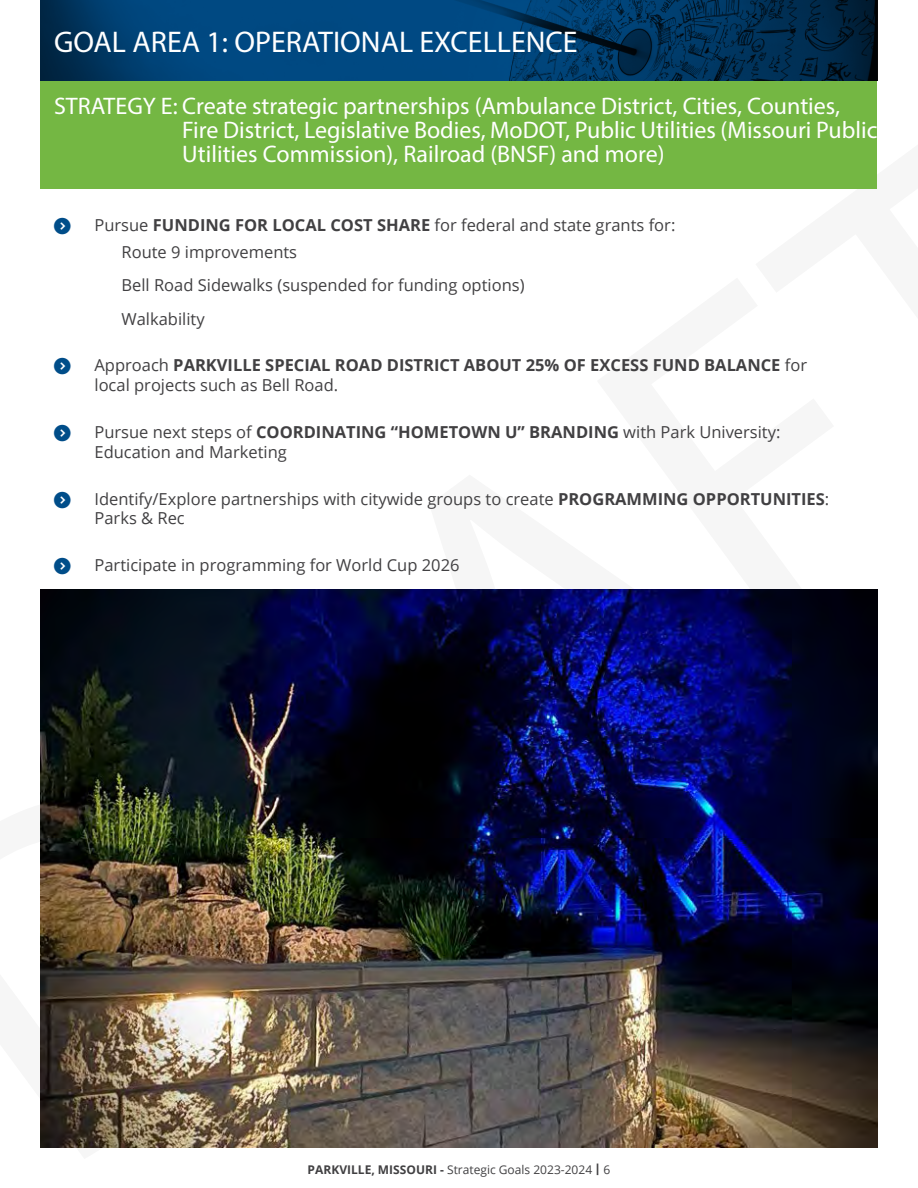
<style>
.page{position:relative;width:918px;height:1188px;background:#fff}
.page>*{position:absolute;margin:0;border:0;box-sizing:border-box;transform-origin:0 0}
.t1{font:30px "Myriad Pro";color:#fff}
.t2{font:24px/24px "Myriad Pro";color:#fff}
.t3{font:16.5px/19.8px "Open Sans";color:#414042}
.t4{font:700 16.5px/19.8px "Open Sans";color:#414042}
.t5{font:12px "Open Sans";color:#414042}
.s1{font-weight:700}
.s2{font-weight:400}
.s3{font-family:"Merriweather Sans";font-weight:700}
</style>
<div class="page">
<svg style="left:40px;top:0;width:838px;height:81px;background:#003a69"></svg>
<div style="left:40px;top:81px;width:838px;height:108px;background:#74b743"></div>
<img style="left:40px;top:590px;width:838px;height:558px">
<h1 class="t1" style="left:54px;top:24px;width:525px">GOAL AREA 1: OPERATIONAL EXCELLENCE</h1>
<h2 class="t2" style="left:182px;top:93px;width:697px;text-indent:-128px">STRATEGY E: Create strategic partnerships (Ambulance District, Cities, Counties,<br>Fire District, Legislative Bodies, MoDOT, Public Utilities (Missouri Public<br>Utilities Commission), Railroad (BNSF) and more)</h2>
<p class="t3" style="left:122px;top:212px;width:555px;line-height:26.5px;text-indent:-27px">Pursue <span class="s1">FUNDING FOR LOCAL COST SHARE</span> for federal and state grants for:<br>Route 9 improvements</p>
<p class="t3" style="left:122px;top:268px;width:405px;line-height:33.3px">Bell Road Sidewalks (suspended for funding options)<br>Walkability</p>
<p class="t4" style="left:95px;top:355px;width:714px"><span class="s2">Approach</span> PARKVILLE SPECIAL ROAD DISTRICT ABOUT 25% OF EXCESS FUND BALANCE <span class="s2">for local projects such as Bell Road.</span></p>
<p class="t3" style="left:95px;top:422px;width:688px">Pursue next steps of <span class="s1">COORDINATING “HOMETOWN U” BRANDING</span> with Park University:<br>Education and Marketing</p>
<p class="t3" style="left:95px;top:488px;width:736px">Identify/Explore partnerships with citywide groups to create <span class="s1">PROGRAMMING OPPORTUNITIES</span>:<br>Parks &amp; Rec</p>
<p class="t3" style="left:95px;top:555px;width:367px">Participate in programming for World Cup 2026</p>
<p class="t5" style="left:308px;top:1161px;width:304px"><span class="s1">PARKVILLE, MISSOURI -</span> Strategic Goals 2023-2024 <span class="s3">|</span> 6</p>
</div>
